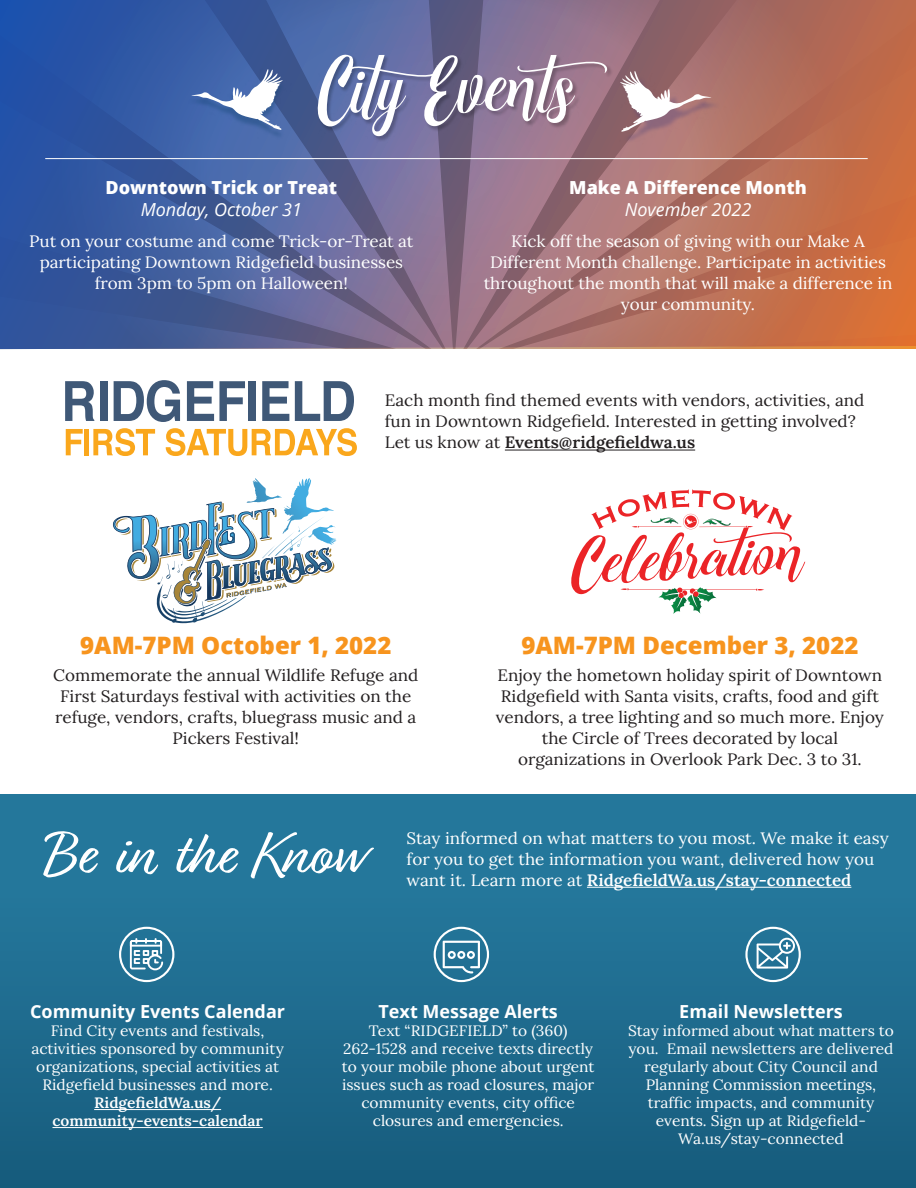
<style>
.page{position:relative;width:916px;height:1188px;background:#fff}
.page>*{position:absolute;margin:0;border:0;box-sizing:border-box;transform-origin:0 0}
.t1{font:800 24px "Open Sans";color:#f7941e}
.t2{font:700 18px "Open Sans";color:#fff}
.t3{font:800 18px "Open Sans";color:#fff}
.t4{font:italic 18px "Open Sans";color:#fff}
.t5{font:16.5px/21px "Lora";color:#231f20;text-align:center}
.t6{font:16.5px/21px "Lora";letter-spacing:-.005em;color:#fff;text-align:center}
.t7{font:15px/18px "Lora";color:#fff;text-align:center}
.t8{font:600 15px/18px "Lora";color:#fff;text-align:center}
.s1{font-weight:600}
</style>
<div class="page">
<svg style="left:0;top:0;width:916px;height:348px;background:#7e677e"></svg>
<div style="left:0;top:795px;width:916px;height:393px;background:linear-gradient(to bottom,#277da1,#185d7e)"></div>
<hr style="left:587px;top:887px;width:264px;height:1px;background:#fff">
<img style="left:336px;top:137px;width:235px;height:5px">
<svg style="left:336px;top:48px;width:235px;height:89px"></svg>
<svg style="left:65px;top:381px;width:29px;height:40px"></svg>
<div style="left:100px;top:381px;width:7px;height:40px;background:#3f5877"></div>
<svg style="left:114px;top:380px;width:66px;height:42px"></svg>
<svg style="left:187px;top:381px;width:58px;height:40px"></svg>
<div style="left:248px;top:381px;width:8px;height:40px;background:#3f5877"></div>
<svg style="left:262px;top:381px;width:27px;height:40px"></svg>
<svg style="left:295px;top:381px;width:59px;height:40px"></svg>
<svg style="left:66px;top:429px;width:17px;height:26px"></svg>
<div style="left:84px;top:429px;width:5px;height:26px;background:#faa71c"></div>
<svg style="left:93px;top:428px;width:62px;height:28px"></svg>
<svg style="left:166px;top:428px;width:191px;height:28px"></svg>
<hr style="left:505px;top:450px;width:190px;height:1px;background:#231f20">
<img style="left:571px;top:24px;width:200px;height:170px">
<img style="left:137px;top:20px;width:199px;height:169px">
<svg style="left:619px;top:70px;width:92px;height:62px"></svg>
<svg style="left:191px;top:68px;width:92px;height:62px"></svg>
<hr style="left:45px;top:158px;width:822px;height:1px;background:#fff">
<hr style="left:94px;top:1109px;width:127px;height:1px;background:#fff">
<hr style="left:52px;top:1127px;width:211px;height:1px;background:#fff">
<svg style="left:113px;top:478px;width:221px;height:146px"></svg>
<svg style="left:571px;top:490px;width:234px;height:124px"></svg>
<svg style="left:43px;top:830px;width:56px;height:48px"></svg>
<svg style="left:116px;top:841px;width:42px;height:34px"></svg>
<svg style="left:176px;top:833px;width:63px;height:41px"></svg>
<svg style="left:250px;top:831px;width:124px;height:48px"></svg>
<svg style="left:442px;top:941px;width:38px;height:33px"></svg>
<svg style="left:756px;top:938px;width:39px;height:31px"></svg>
<svg style="left:130px;top:938px;width:33px;height:32px"></svg>
<div style="left:433px;top:927px;width:56px;height:55px;border:2px solid #fff;border-radius:50%"></div>
<div style="left:119px;top:927px;width:55px;height:55px;border:2px solid #fff;border-radius:50%"></div>
<div style="left:745px;top:927px;width:56px;height:55px;border:2px solid #fff;border-radius:50%"></div>
<p class="t3" style="left:106px;top:174px;width:233px">Downtown Trick or Treat</p>
<p class="t4" style="left:141px;top:197px;width:163px">Monday, October 31</p>
<p class="t6" style="left:29px;top:230px;width:386px">Put on your costume and come Trick-or-Treat at participating Downtown Ridgefield businesses from 3pm to 5pm on Halloween!</p>
<p class="t3" style="left:569px;top:174px;width:239px">Make A Difference Month</p>
<p class="t4" style="left:625px;top:197px;width:128px">November 2022</p>
<p class="t6" style="left:484px;top:230px;width:410px">Kick off the season of giving with our Make A Different Month challenge. Participate in activities throughout the month that will make a difference in your community.</p>
<p class="t5" style="left:385px;top:389px;width:481px;text-align:left">Each month find themed events with vendors, activities, and fun in Downtown Ridgefield. Interested in getting involved?<br>Let us know at <span class="s1">Events@ridgefieldwa.us</span></p>
<h1 class="t1" style="left:80px;top:627px;width:313px">9AM-7PM October 1, 2022</h1>
<p class="t5" style="left:53px;top:664px;width:367px">Commemorate the annual Wildlife Refuge and First Saturdays festival with activities on the refuge, vendors, crafts, bluegrass music and a Pickers Festival!</p>
<h1 class="t1" style="left:521px;top:627px;width:338px">9AM-7PM December 3, 2022</h1>
<p class="t5" style="left:496px;top:664px;width:389px">Enjoy the hometown holiday spirit of Downtown Ridgefield with Santa visits, crafts, food and gift vendors, a tree lighting and so much more. Enjoy the Circle of Trees decorated by local organizations in Overlook Park Dec. 3 to 31.</p>
<p class="t2" style="left:30px;top:999px;width:256px">Community Events Calendar</p>
<p class="t7" style="left:31px;top:1021px;width:254px">Find City events and festivals, activities sponsored by community organizations, special activities at Ridgefield businesses and more.</p>
<p class="t8" style="left:52px;top:1093px;width:212px">RidgefieldWa.us/ community-events-calendar</p>
<p class="t6" style="left:406px;top:826px;width:483px;text-align:left">Stay informed on what matters to you most. We make it easy for you to get the information you want, delivered how you want it. Learn more at <span class="s1">RidgefieldWa.us/stay-connected</span></p>
<p class="t2" style="left:378px;top:999px;width:181px">Text Message Alerts</p>
<p class="t7" style="left:342px;top:1021px;width:254px">Text “RIDGEFIELD” to (360)<br>262-1528 and receive texts directly to your mobile phone about urgent issues such as road closures, major community events, city office closures and emergencies.</p>
<p class="t2" style="left:679px;top:999px;width:165px">Email Newsletters</p>
<p class="t7" style="left:628px;top:1021px;width:267px">Stay informed about what matters to you. Email newsletters are delivered regularly about City Council and<br>Planning Commission meetings, traffic impacts, and community events. Sign up at Ridgefield-<br>Wa.us/stay-connected</p>
</div>
